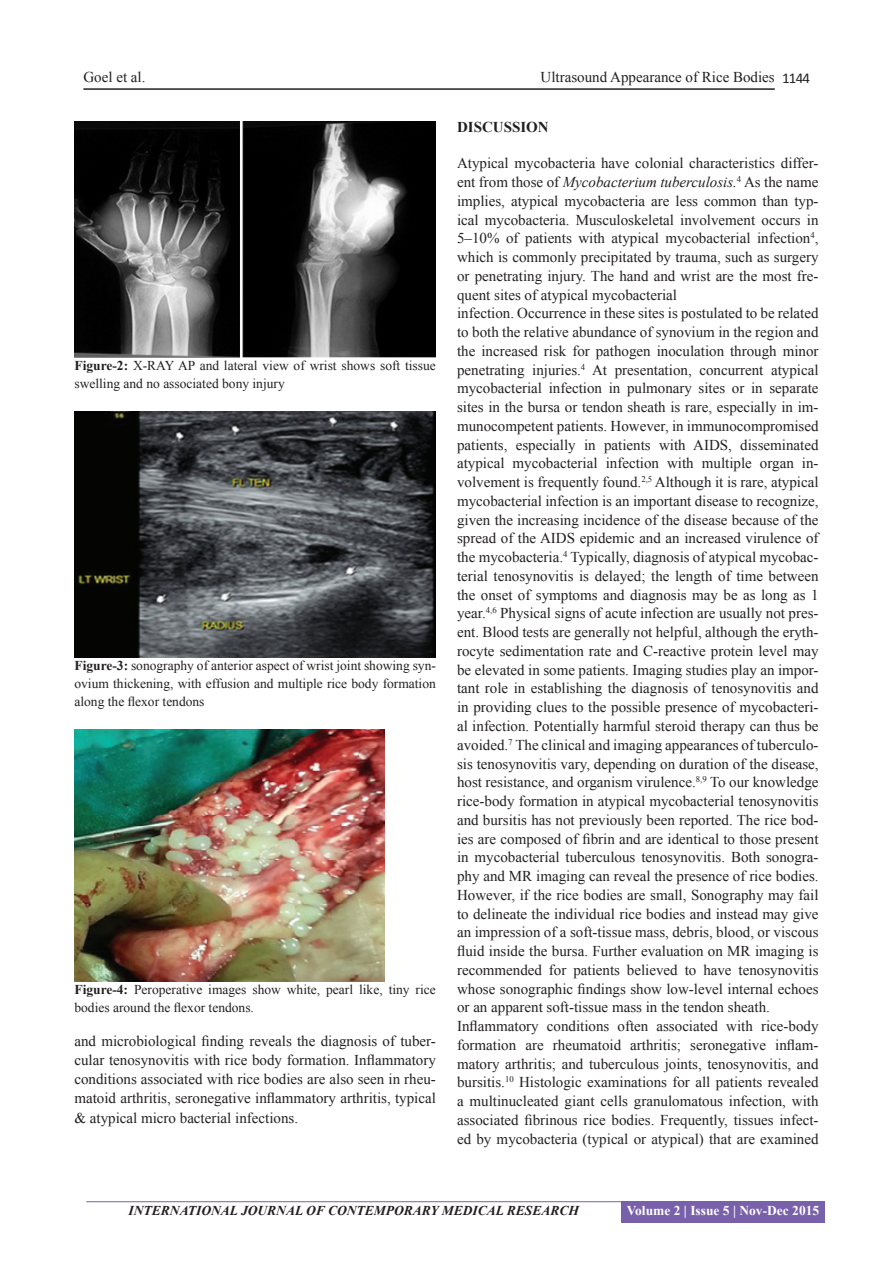
<style>
.page{position:relative;width:893px;height:1263px;background:#fff}
.page>*{position:absolute;margin:0;border:0;box-sizing:border-box;transform-origin:0 0}
.TX_New{font:15px/18.8px "Times New Roman";color:#231f20;text-align:justify}
.t1{font:700 15px "Times New Roman";color:#231f20}
.Legend{font:13.5px/18px "Times New Roman";color:#231f20}
.t2{font:italic 700 13.5px "Times New Roman";color:#231f20}
.t3{font:700 13.5px "Times New Roman";color:#fff}
.s1{font-family:"Calibri"}
.s2{font-weight:700}
.s3{font-style:italic}
</style>
<div class="page">
<hr style="left:83px;top:88px;width:692px;height:2px;background:#231f20">
<hr style="left:86px;top:1201px;width:586px;height:1px;background:#7960aa">
<div style="left:621px;top:1201px;width:204px;height:22px;background:#7960aa"></div>
<img style="left:74px;top:122px;width:362px;height:235px">
<img style="left:74px;top:411px;width:362px;height:246px">
<img style="left:74px;top:729px;width:311px;height:252px">
<p class="TX_New" style="left:83px;top:67px;width:64px">Goel et al.</p>
<p class="TX_New" style="left:541px;top:67px;width:271px">Ultrasound Appearance of Rice Bodies <span class="s1">1144</span></p>
<p class="Legend" style="left:74px;top:356px;width:363px"><span class="s2">Figure-2:</span> X-RAY AP and lateral view of wrist shows soft tissue swelling and no associated bony injury</p>
<p class="Legend" style="left:74px;top:656px;width:363px;text-align:justify"><span class="s2">Figure-3:</span> sonography of anterior aspect of wrist joint showing syn&shy;ovium thickening, with effusion and multiple rice body formation along the flexor tendons</p>
<p class="Legend" style="left:74px;top:980px;width:363px"><span class="s2">Figure-4:</span> Peroperative images show white, pearl like, tiny rice bodies around the flexor tendons.</p>
<p class="TX_New" style="left:74px;top:1031px;width:363px;line-height:19.2px">and microbiological finding reveals the diagnosis of tuber&shy;cular tenosynovitis with rice body formation. Inflammatory conditions associated with rice bodies are also seen in rheu&shy;matoid arthritis, seronegative inflammatory arthritis, typical &amp; atypical micro bacterial infections.</p>
<h1 class="t1" style="left:457px;top:116px;width:93px">DISCUSSION</h1>
<p class="TX_New" style="left:457px;top:154px;width:363px">Atypical mycobacteria have colonial characteristics differ&shy;ent from those of <span class="s3">Mycobacterium tuberculosis.</span><sup>4</sup> As the name implies, atypical mycobacteria are less common than typ&shy;ical mycobacteria. Musculoskeletal involvement occurs in 5–10% of patients with atypical mycobacterial infection<sup>4</sup>, which is commonly precipitated by trauma, such as surgery or penetrating injury. The hand and wrist are the most fre&shy;quent sites of atypical mycobacterial</p>
<p class="TX_New" style="left:457px;top:304px;width:363px">infection. Occurrence in these sites is postulated to be related to both the relative abundance of synovium in the region and the increased risk for pathogen inoculation through minor penetrating injuries.<sup>4</sup> At presentation, concurrent atypical mycobacterial infection in pulmonary sites or in separate sites in the bursa or tendon sheath is rare, especially in im&shy;munocompetent patients. However, in immunocompromised patients, especially in patients with AIDS, disseminated atypical mycobacterial infection with multiple organ in&shy;volvement is frequently found.<sup>2,5</sup> Although it is rare, atypical mycobacterial infection is an important disease to recognize, given the increasing incidence of the disease because of the spread of the AIDS epidemic and an increased virulence of the mycobacteria.<sup>4</sup> Typically, diagnosis of atypical mycobac&shy;terial tenosynovitis is delayed; the length of time between the onset of symptoms and diagnosis may be as long as 1 year.<sup>4,6</sup> Physical signs of acute infection are usually not pres&shy;ent. Blood tests are generally not helpful, although the eryth&shy;rocyte sedimentation rate and C-reactive protein level may be elevated in some patients. Imaging studies play an impor&shy;tant role in establishing the diagnosis of tenosynovitis and in providing clues to the possible presence of mycobacteri&shy;al infection. Potentially harmful steroid therapy can thus be avoided.<sup>7</sup> The clinical and imaging appearances of tuberculo&shy;sis tenosynovitis vary, depending on duration of the disease, host resistance, and organism virulence.<sup>8,9</sup> To our knowledge rice-body formation in atypical mycobacterial tenosynovitis and bursitis has not previously been reported. The rice bod&shy;ies are composed of fibrin and are identical to those present in mycobacterial tuberculous tenosynovitis. Both sonogra&shy;phy and MR imaging can reveal the presence of rice bodies.<br>However, if the rice bodies are small, Sonography may fail to delineate the individual rice bodies and instead may give an impression of a soft-tissue mass, debris, blood, or viscous fluid inside the bursa. Further evaluation on MR imaging is recommended for patients believed to have tenosynovitis whose sonographic findings show low-level internal echoes or an apparent soft-tissue mass in the tendon sheath.</p>
<p class="TX_New" style="left:457px;top:1016px;width:363px">Inflammatory conditions often associated with rice-body formation are rheumatoid arthritis; seronegative inflam&shy;matory arthritis; and tuberculous joints, tenosynovitis, and bursitis.<sup>10</sup> Histologic examinations for all patients revealed a multinucleated giant cells granulomatous infection, with associated fibrinous rice bodies. Frequently, tissues infect&shy;ed by mycobacteria (typical or atypical) that are examined</p>
<p class="t2" style="left:129px;top:1201px;width:452px">INTERNATIONAL JOURNAL OF CONTEMPORARY MEDICAL RESEARCH</p>
<p class="t3" style="left:627px;top:1201px;width:194px">Volume 2 | Issue 5 | Nov-Dec 2015</p>
</div>
